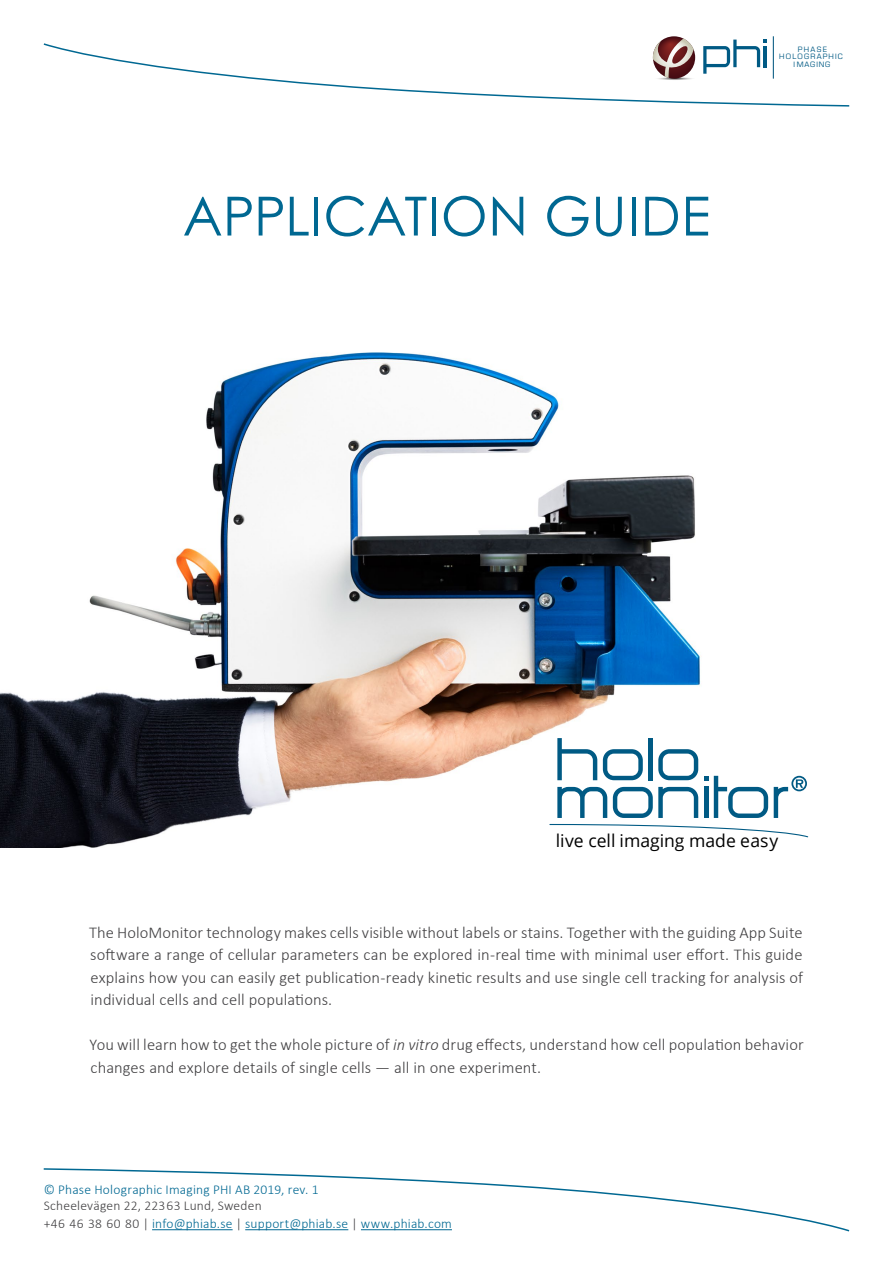
<style>
.page{position:relative;width:893px;height:1263px;background:#fff}
.page>*{position:absolute;margin:0;border:0;box-sizing:border-box;transform-origin:0 0}
.t1{font:54px "Century Gothic";letter-spacing:.005em;color:#006892}
.t2{font:17.55px "Open Sans";color:#000}
.t3{font:300 16.5px/22.5px "Calibri";letter-spacing:.005em;color:#414042;text-align:justify}
.t4{font:300 13.5px/18px "Calibri";letter-spacing:.015em;color:#414042}
.t5{font:300 13.5px "Calibri";letter-spacing:.015em;color:#006892}
.t6{font:8.1px/7.8px "Eurostile";letter-spacing:.15em;color:#005a84;text-align:center}
.s1{font-style:italic}
.s2{color:#006892}
</style>
<div class="page">
<svg style="left:733px;top:40px;width:34px;height:2px"></svg>
<svg style="left:653px;top:36px;width:42px;height:43px"></svg>
<svg style="left:659px;top:39px;width:30px;height:3px"></svg>
<hr style="left:773px;top:36px;width:1px;height:43px;background:#005a84">
<svg style="left:43px;top:1168px;width:807px;height:64px"></svg>
<hr style="left:152px;top:1229px;width:81px;height:1px;background:#006892">
<hr style="left:245px;top:1229px;width:103px;height:1px;background:#006892">
<hr style="left:361px;top:1229px;width:91px;height:1px;background:#006892">
<svg style="left:43px;top:42px;width:807px;height:65px"></svg>
<img style="left:0;top:352px;width:701px;height:496px">
<svg style="left:549px;top:738px;width:260px;height:100px"></svg>
<h1 class="t1" style="left:183px;top:178px;width:529px">APPLICATION GUIDE</h1>
<p class="t6" style="left:779px;top:45px;width:65px">PHASE<br>HOLOGRAPHIC<br>IMAGING</p>
<p class="t2" style="left:556px;top:829px;width:224px">live cell imaging made easy</p>
<p class="t3" style="left:89px;top:921px;width:716px">The HoloMonitor technology makes cells visible without labels or stains. Together with the guiding App Suite software a range of cellular parameters can be explored in-real time with minimal user effort. This guide explains how you can easily get publication-ready kinetic results and use single cell tracking for analysis of individual cells and cell populations.</p>
<p class="t3" style="left:90px;top:1033px;width:716px">You will learn how to get the whole picture of <span class="s1">in vitro</span> drug effects, understand how cell population behavior changes and explore details of single cells — all in one experiment.</p>
<p class="t5" style="left:44px;top:1181px;width:276px">© Phase Holographic Imaging PHI AB 2019, rev. 1</p>
<p class="t4" style="left:44px;top:1196px;width:410px">Scheelevägen 22, 223 63 Lund, Sweden<br>+46 46 38 60 80 | <span class="s2">info@phiab.se</span> | <span class="s2">support@phiab.se</span> | <span class="s2">www.phiab.com</span></p>
</div>
